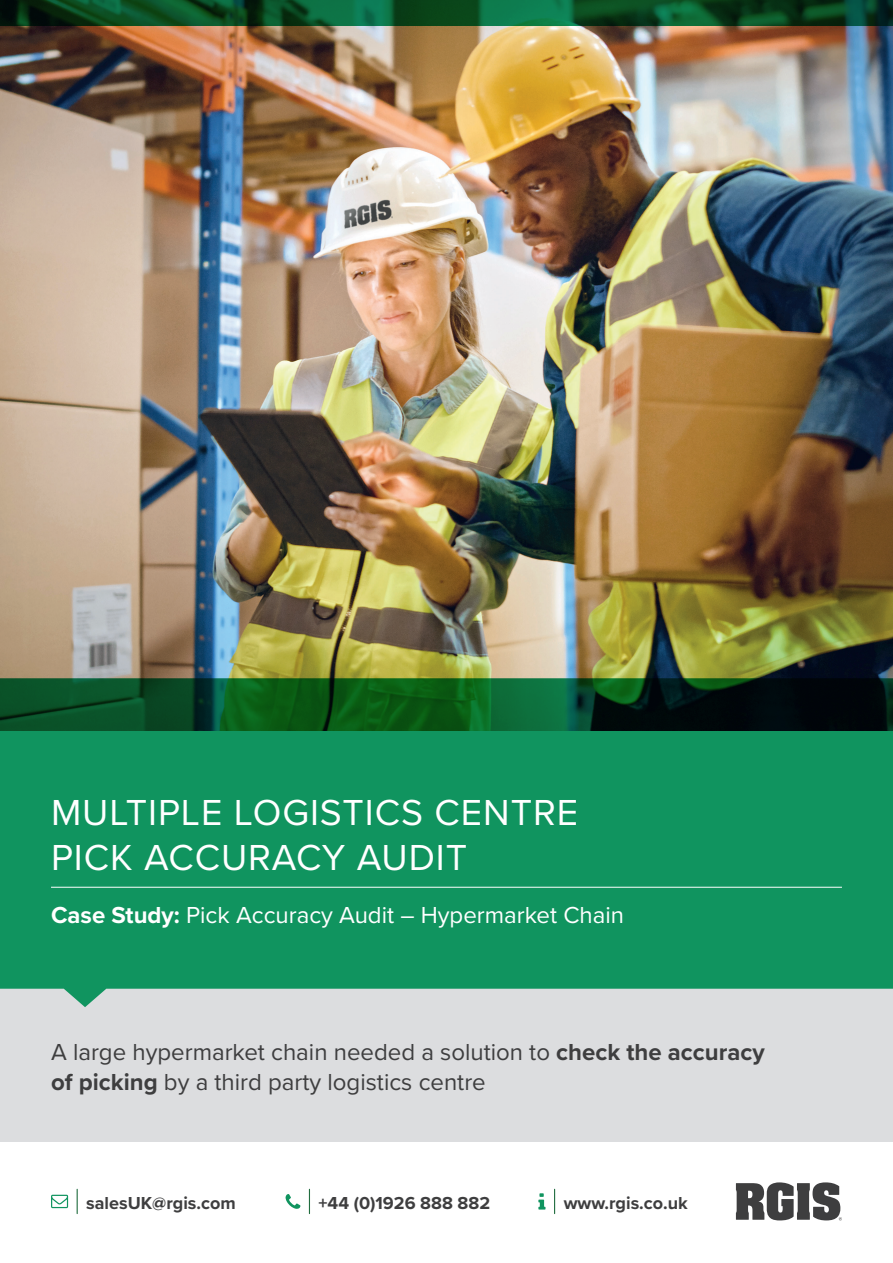
<style>
.page{position:relative;width:893px;height:1263px;background:#fff}
.page>*{position:absolute;margin:0;border:0;box-sizing:border-box;transform-origin:0 0}
.t1{font:37.5px/45px "Proxima Nova";letter-spacing:.025em;color:#fff}
.t2{font:24px/30px "Proxima Nova";color:#3e3e3f}
.t3{font:24px "Proxima Nova";color:#fff}
.t4{font:700 18px "Proxima Nova";color:#3e3e3f}
.s1{font-weight:700}
</style>
<div class="page">
<svg style="left:554px;top:1189px;width:1px;height:24px"></svg>
<svg style="left:538px;top:1193px;width:7px;height:16px"></svg>
<svg style="left:77px;top:1189px;width:1px;height:24px"></svg>
<svg style="left:51px;top:1195px;width:17px;height:13px"></svg>
<svg style="left:309px;top:1189px;width:1px;height:24px"></svg>
<svg style="left:286px;top:1194px;width:14px;height:15px"></svg>
<svg style="left:736px;top:1182px;width:106px;height:38px"></svg>
<div style="left:0;top:989px;width:893px;height:153px;background:#dcdddf"></div>
<svg style="left:0;top:731px;width:893px;height:276px;background:#1d9867"></svg>
<img style="left:0;top:26px;width:893px;height:705px">
<hr style="left:51px;top:887px;width:791px;height:1px;background:#fff">
<svg style="left:0;top:0;width:893px;height:26px;background:#0a4c27"></svg>
<h1 class="t1" style="left:51px;top:788px;width:529px">MULTIPLE LOGISTICS CENTRE<br>PICK ACCURACY AUDIT</h1>
<p class="t3" style="left:51px;top:897px;width:575px"><span class="s1">Case Study:</span> Pick Accuracy Audit – Hypermarket Chain</p>
<p class="t2" style="left:51px;top:1036px;width:715px">A large hypermarket chain needed a solution to <span class="s1">check the accuracy of picking</span> by a third party logistics centre</p>
<p class="t4" style="left:86px;top:1189px;width:151px">salesUK@rgis.com</p>
<p class="t4" style="left:319px;top:1189px;width:173px">+44 (0)1926 888 882</p>
<p class="t4" style="left:564px;top:1189px;width:126px">www.rgis.co.uk</p>
</div>
